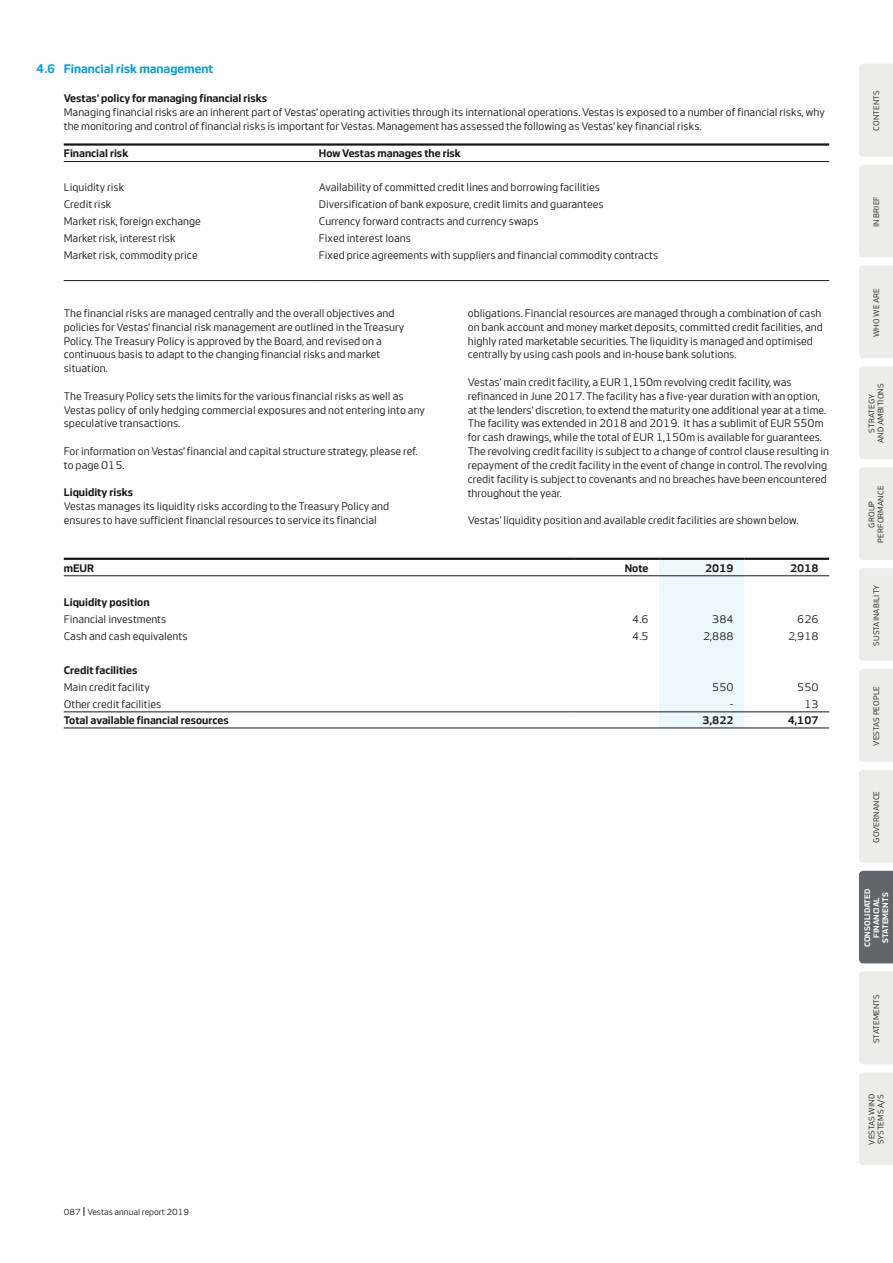
<style>
.page{position:relative;width:893px;height:1263px;background:#fff}
.page>*{position:absolute;margin:0;border:0;box-sizing:border-box;transform-origin:0 0}
.t1{font:600 12.75px "Vestas Sans";color:#00a0de}
.t2{font:11.25px/13.8px "Vestas Sans";color:#181716}
.t3{font:600 11.25px "Vestas Sans";color:#181716}
.t4{font:9px "Vestas Sans";color:#181716}
.t5{font:8.25px/9px "Vestas Sans";letter-spacing:.01em;color:#181716;text-align:center}
.t6{font:600 8.25px/9px "Vestas Sans";letter-spacing:.01em;color:#fff;text-align:center}
</style>
<div class="page">
<hr style="left:64px;top:161px;width:255px;height:1px;background:#181716">
<hr style="left:319px;top:161px;width:510px;height:1px;background:#181716">
<hr style="left:64px;top:143px;width:255px;height:3px;background:#181716">
<hr style="left:319px;top:143px;width:510px;height:3px;background:#181716">
<hr style="left:64px;top:280px;width:255px;height:1px;background:#181716">
<hr style="left:319px;top:280px;width:510px;height:1px;background:#181716">
<div style="left:659px;top:560px;width:85px;height:167px;background:#ecf7fe"></div>
<hr style="left:64px;top:558px;width:510px;height:2px;background:#181716">
<hr style="left:574px;top:558px;width:85px;height:2px;background:#181716">
<hr style="left:659px;top:558px;width:85px;height:2px;background:#181716">
<hr style="left:744px;top:558px;width:85px;height:2px;background:#181716">
<hr style="left:64px;top:575px;width:510px;height:1px;background:#181716">
<hr style="left:574px;top:575px;width:85px;height:1px;background:#181716">
<hr style="left:659px;top:575px;width:85px;height:1px;background:#181716">
<hr style="left:744px;top:575px;width:85px;height:1px;background:#181716">
<hr style="left:64px;top:711px;width:510px;height:1px;background:#181716">
<hr style="left:574px;top:711px;width:85px;height:1px;background:#181716">
<hr style="left:659px;top:711px;width:85px;height:1px;background:#181716">
<hr style="left:744px;top:711px;width:85px;height:1px;background:#181716">
<hr style="left:64px;top:727px;width:510px;height:1px;background:#181716">
<hr style="left:574px;top:727px;width:85px;height:1px;background:#181716">
<hr style="left:659px;top:727px;width:85px;height:1px;background:#181716">
<hr style="left:744px;top:727px;width:85px;height:1px;background:#181716">
<div style="left:859px;top:1072px;width:34px;height:93px;background:#ececeb"></div>
<div style="left:859px;top:972px;width:34px;height:92px;background:#ececeb"></div>
<div style="left:859px;top:770px;width:34px;height:92px;background:#ececeb"></div>
<div style="left:859px;top:568px;width:34px;height:93px;background:#ececeb"></div>
<div style="left:859px;top:669px;width:34px;height:93px;background:#ececeb"></div>
<div style="left:859px;top:467px;width:34px;height:93px;background:#ececeb"></div>
<div style="left:859px;top:366px;width:34px;height:93px;background:#ececeb"></div>
<div style="left:859px;top:266px;width:34px;height:92px;background:#ececeb"></div>
<div style="left:859px;top:165px;width:34px;height:92px;background:#ececeb"></div>
<div style="left:859px;top:64px;width:34px;height:92px;background:#ececeb"></div>
<div style="left:859px;top:871px;width:34px;height:92px;background:#60666b"></div>
<p class="t1" style="left:36px;top:62px;width:178px">4.6 Financial risk management</p>
<p class="t3" style="left:64px;top:92px;width:205px">Vestas’ policy for managing financial risks</p>
<p class="t2" style="left:64px;top:105px;width:762px">Managing financial risks are an inherent part of Vestas’ operating activities through its international operations. Vestas is exposed to a number of financial risks, why the monitoring and control of financial risks is important for Vestas. Management has assessed the following as Vestas’ key financial risks.</p>
<p class="t3" style="left:64px;top:147px;width:66px">Financial risk</p>
<p class="t3" style="left:319px;top:147px;width:144px">How Vestas manages the risk</p>
<p class="t2" style="left:64px;top:181px;width:62px">Liquidity risk</p>
<p class="t2" style="left:319px;top:181px;width:282px">Availability of committed credit lines and borrowing facilities</p>
<p class="t2" style="left:64px;top:198px;width:49px">Credit risk</p>
<p class="t2" style="left:319px;top:198px;width:286px">Diversification of bank exposure, credit limits and guarantees</p>
<p class="t2" style="left:64px;top:215px;width:139px">Market risk, foreign exchange</p>
<p class="t2" style="left:319px;top:215px;width:221px">Currency forward contracts and currency swaps</p>
<p class="t2" style="left:64px;top:232px;width:113px">Market risk, interest risk</p>
<p class="t2" style="left:319px;top:232px;width:94px">Fixed interest loans</p>
<p class="t2" style="left:64px;top:249px;width:135px">Market risk, commodity price</p>
<p class="t2" style="left:319px;top:249px;width:341px">Fixed price agreements with suppliers and financial commodity contracts</p>
<p class="t2" style="left:64px;top:306px;width:342px">The financial risks are managed centrally and the overall objectives and policies for Vestas’ financial risk management are outlined in the Treasury Policy. The Treasury Policy is approved by the Board, and revised on a continuous basis to adapt to the changing financial risks and market situation.</p>
<p class="t2" style="left:64px;top:389px;width:363px">The Treasury Policy sets the limits for the various financial risks as well as<br>Vestas policy of only hedging commercial exposures and not entering into any speculative transactions.</p>
<p class="t2" style="left:64px;top:444px;width:355px">For information on Vestas’ financial and capital structure strategy, please ref. to page 015.</p>
<p class="t3" style="left:64px;top:487px;width:71px">Liquidity risks</p>
<p class="t2" style="left:64px;top:499px;width:327px">Vestas manages its liquidity risks according to the Treasury Policy and ensures to have sufficient financial resources to service its financial</p>
<p class="t2" style="left:468px;top:306px;width:357px">obligations. Financial resources are managed through a combination of cash on bank account and money market deposits, committed credit facilities, and highly rated marketable securities. The liquidity is managed and optimised centrally by using cash pools and in-house bank solutions.</p>
<p class="t2" style="left:468px;top:375px;width:363px">Vestas’ main credit facility, a EUR 1,150m revolving credit facility, was refinanced in June 2017. The facility has a five-year duration with an option, at the lenders’ discretion, to extend the maturity one additional year at a time.<br>The facility was extended in 2018 and 2019. It has a sublimit of EUR 550m for cash drawings, while the total of EUR 1,150m is available for guarantees.<br>The revolving credit facility is subject to a change of control clause resulting in repayment of the credit facility in the event of change in control. The revolving credit facility is subject to covenants and no breaches have been encountered throughout the year.</p>
<p class="t2" style="left:468px;top:513px;width:332px">Vestas’ liquidity position and available credit facilities are shown below.</p>
<p class="t3" style="left:64px;top:562px;width:32px">mEUR</p>
<p class="t3" style="left:625px;top:562px;width:25px">Note</p>
<p class="t3" style="left:705px;top:562px;width:30px">2019</p>
<p class="t3" style="left:790px;top:562px;width:30px">2018</p>
<p class="t3" style="left:64px;top:596px;width:87px">Liquidity position</p>
<p class="t2" style="left:64px;top:612px;width:104px">Financial investments</p>
<p class="t2" style="left:632px;top:612px;width:18px">4.6</p>
<p class="t2" style="left:712px;top:612px;width:23px">384</p>
<p class="t2" style="left:797px;top:612px;width:23px">626</p>
<p class="t2" style="left:64px;top:629px;width:125px">Cash and cash equivalents</p>
<p class="t2" style="left:632px;top:629px;width:18px">4.5</p>
<p class="t2" style="left:703px;top:629px;width:32px">2,888</p>
<p class="t2" style="left:788px;top:629px;width:32px">2,918</p>
<p class="t3" style="left:64px;top:664px;width:75px">Credit facilities</p>
<p class="t2" style="left:64px;top:680px;width:87px">Main credit facility</p>
<p class="t2" style="left:712px;top:680px;width:23px">550</p>
<p class="t2" style="left:797px;top:680px;width:23px">550</p>
<p class="t2" style="left:64px;top:697px;width:99px">Other credit facilities</p>
<p class="t2" style="left:730px;top:697px;width:5px">-</p>
<p class="t2" style="left:804px;top:697px;width:16px">13</p>
<p class="t3" style="left:64px;top:714px;width:166px">Total available financial resources</p>
<p class="t3" style="left:703px;top:714px;width:32px">3,822</p>
<p class="t3" style="left:788px;top:714px;width:32px">4,107</p>
<p class="t4" style="left:64px;top:1207px;width:127px">087 Vestas annual report 2019</p>
<p class="t5" style="left:872px;top:131px;width:42px;rotate:-90deg">CONTENTS</p>
<p class="t5" style="left:872px;top:227px;width:32px;rotate:-90deg">IN BRIEF</p>
<p class="t5" style="left:872px;top:337px;width:51px;rotate:-90deg">WHO WE ARE</p>
<p class="t5" style="left:867px;top:443px;width:61px;rotate:-90deg">STRATEGY<br>AND AMBITIONS</p>
<p class="t5" style="left:867px;top:543px;width:58px;rotate:-90deg">GROUP<br>PERFORMANCE</p>
<p class="t5" style="left:872px;top:646px;width:63px;rotate:-90deg">SUSTAINABILITY</p>
<p class="t5" style="left:872px;top:746px;width:61px;rotate:-90deg">VESTAS PEOPLE</p>
<p class="t5" style="left:872px;top:843px;width:53px;rotate:-90deg">GOVERNANCE</p>
<p class="t6" style="left:863px;top:947px;width:60px;rotate:-90deg">CONSOLIDATED<br>FINANCIAL<br>STATEMENTS</p>
<p class="t5" style="left:872px;top:1043px;width:50px;rotate:-90deg">STATEMENTS</p>
<p class="t5" style="left:867px;top:1145px;width:52px;text-align:left;rotate:-90deg">VESTAS WIND<br>SYSTEMS A/S</p>
</div>
